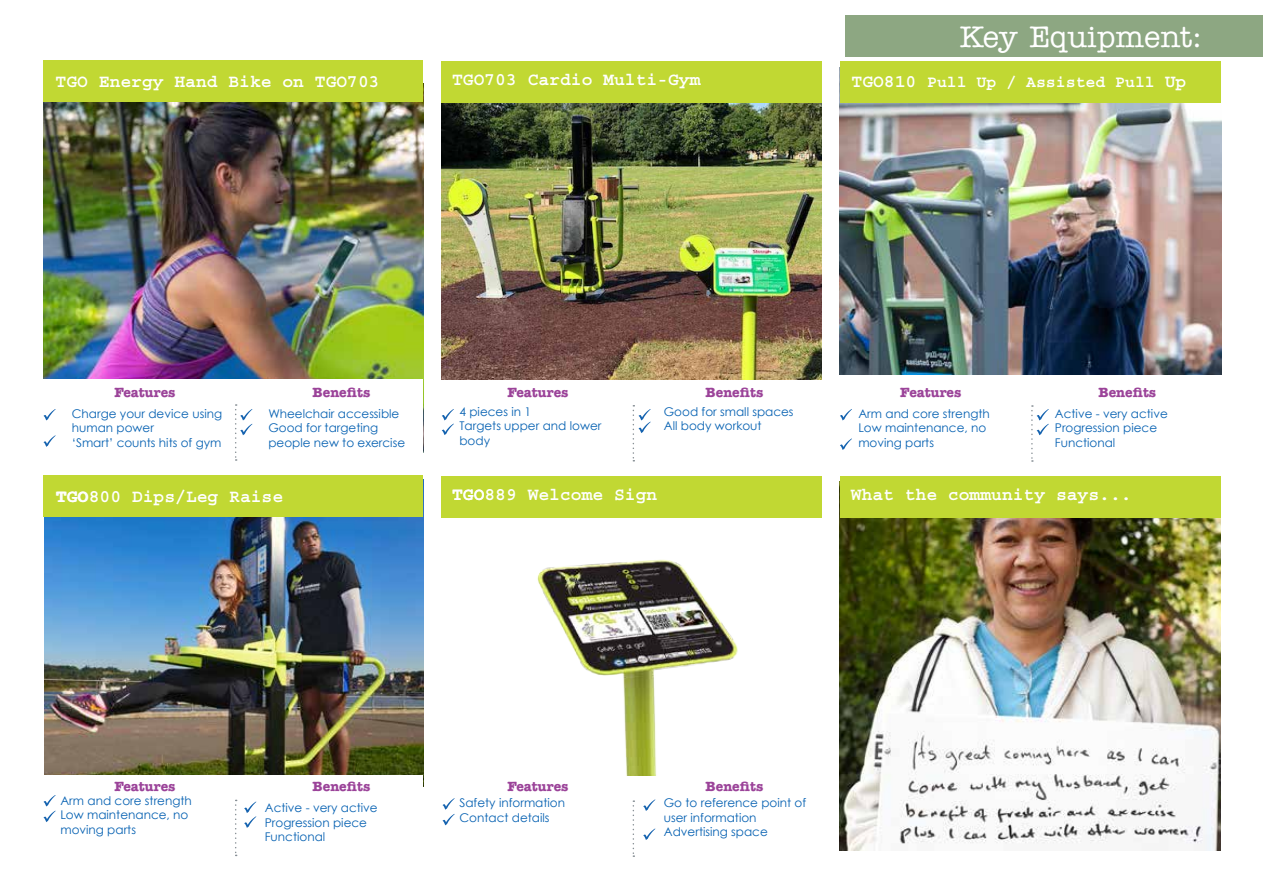
<style>
.page{position:relative;width:1263px;height:893px;background:#fff}
.page>*{position:absolute;margin:0;border:0;box-sizing:border-box;transform-origin:0 0}
.t1{font:500 30px "American Typewriter Std";color:#fff}
.t2{font:700 18px "Courier Std";color:#fff}
.t3{font:700 16.5px "Courier Std";color:#fff}
.t4{font:700 13.5px "American Typewriter Std";color:#9b4399}
.t5{font:12px/14.4px "Century Gothic";color:#0661b2}
.s1{font-size:18px}
</style>
<div class="page">
<img style="left:840px;top:518px;width:380px;height:332px">
<img style="left:537px;top:559px;width:201px;height:217px">
<div style="left:840px;top:476px;width:380px;height:42px;background:#c1d833"></div>
<img style="left:44px;top:480px;width:380px;height:306px">
<div style="left:43px;top:475px;width:380px;height:42px;background:#c1d833"></div>
<div style="left:43px;top:776px;width:380px;height:87px;background:#fff"></div>
<svg style="left:244px;top:801px;width:12px;height:27px"></svg>
<svg style="left:43px;top:795px;width:13px;height:27px"></svg>
<svg style="left:235px;top:800px;width:2px;height:56px"></svg>
<div style="left:441px;top:476px;width:381px;height:42px;background:#c1d833"></div>
<svg style="left:633px;top:800px;width:1px;height:57px"></svg>
<svg style="left:643px;top:799px;width:12px;height:12px"></svg>
<svg style="left:643px;top:828px;width:12px;height:12px"></svg>
<svg style="left:442px;top:798px;width:13px;height:27px"></svg>
<img style="left:441px;top:103px;width:381px;height:277px">
<div style="left:441px;top:61px;width:381px;height:42px;background:#c1d833"></div>
<svg style="left:840px;top:409px;width:12px;height:11px"></svg>
<svg style="left:442px;top:409px;width:12px;height:26px"></svg>
<svg style="left:840px;top:438px;width:12px;height:12px"></svg>
<svg style="left:633px;top:405px;width:18px;height:56px"></svg>
<svg style="left:1031px;top:405px;width:18px;height:57px"></svg>
<img style="left:840px;top:68px;width:382px;height:306px">
<img style="left:43px;top:102px;width:380px;height:277px">
<div style="left:43px;top:61px;width:380px;height:41px;background:#c1d833"></div>
<svg style="left:43px;top:409px;width:13px;height:11px"></svg>
<svg style="left:235px;top:404px;width:17px;height:57px"></svg>
<svg style="left:43px;top:435px;width:13px;height:12px"></svg>
<div style="left:840px;top:62px;width:380px;height:41px;background:#c1d833"></div>
<div style="left:845px;top:15px;width:418px;height:42px;background:#8da782"></div>
<h2 class="t2" style="left:56px;top:72px;width:326px">TGO Energy Hand Bike on TGO703</h2>
<h2 class="t2" style="left:452px;top:70px;width:250px">TGO703 Cardio Multi-Gym</h2>
<h1 class="t1" style="left:960px;top:20px;width:244px">Key Equipment:</h1>
<h3 class="t3" style="left:851px;top:73px;width:336px"><span class="s1">TGO810</span> Pull Up / Assisted Pull <span class="s1">Up</span></h3>
<p class="t4" style="left:114px;top:384px;width:63px">Features</p>
<p class="t4" style="left:313px;top:384px;width:59px">Benefits</p>
<p class="t4" style="left:507px;top:384px;width:63px">Features</p>
<p class="t4" style="left:705px;top:384px;width:59px">Benefits</p>
<p class="t4" style="left:900px;top:384px;width:63px">Features</p>
<p class="t4" style="left:1098px;top:384px;width:59px">Benefits</p>
<p class="t5" style="left:459px;top:404px;width:143px">4 pieces in 1<br>Targets upper and lower body</p>
<p class="t5" style="left:664px;top:404px;width:131px">Good for small spaces<br>All body workout</p>
<p class="t5" style="left:72px;top:406px;width:152px">Charge your device using human power<br>‘Smart’ counts hits of gym</p>
<p class="t5" style="left:268px;top:406px;width:138px">Wheelchair accessible<br>Good for targeting people new to exercise</p>
<p class="t5" style="left:858px;top:406px;width:133px">Arm and core strength<br>Low maintenance, no moving parts</p>
<p class="t5" style="left:1055px;top:406px;width:114px">Active - very active<br>Progression piece<br>Functional</p>
<h2 class="t2" style="left:452px;top:484px;width:207px">TGO889 Welcome Sign</h2>
<h2 class="t2" style="left:56px;top:486px;width:229px">TGO800 Dips/Leg Raise</h2>
<h2 class="t2" style="left:851px;top:485px;width:282px">What the community says...</h2>
<p class="t4" style="left:114px;top:779px;width:63px">Features</p>
<p class="t4" style="left:313px;top:779px;width:59px">Benefits</p>
<p class="t5" style="left:60px;top:793px;width:133px">Arm and core strength<br>Low maintenance, no moving parts</p>
<p class="t5" style="left:265px;top:800px;width:114px">Active - very active<br>Progression piece<br>Functional</p>
<p class="t4" style="left:507px;top:779px;width:63px">Features</p>
<p class="t4" style="left:705px;top:779px;width:59px">Benefits</p>
<p class="t5" style="left:459px;top:795px;width:107px">Safety information<br>Contact details</p>
<p class="t5" style="left:664px;top:795px;width:144px">Go to reference point of user information<br>Advertising space</p>
</div>
